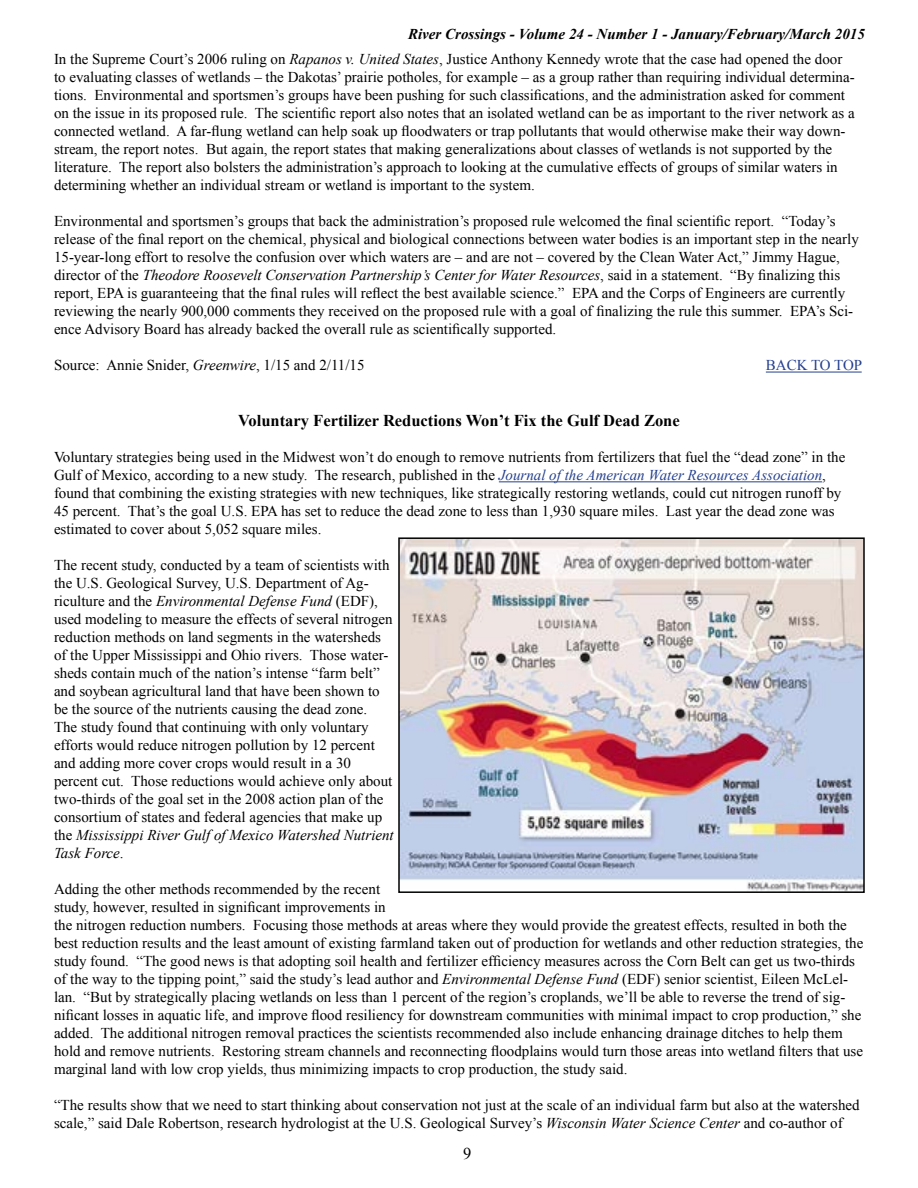
<style>
.page{position:relative;width:918px;height:1188px;background:#fff}
.page>*{position:absolute;margin:0;border:0;box-sizing:border-box;transform-origin:0 0}
.t1{font:700 16.5px "Times New Roman";color:#000}
.t2{font:16.5px "Times New Roman";color:#000}
.t3{font:15px/18px "Times New Roman";color:#000}
.t4{font:italic 700 15px "Times New Roman";color:#000}
.t5{font:15px "Times New Roman";color:#25408f}
.s1{font-style:italic}
.s2{font-style:italic;color:#25408f}
</style>
<div class="page">
<hr style="left:766px;top:372px;width:96px;height:1px;background:#25408f">
<hr style="left:499px;top:481px;width:323px;height:1px;background:#25408f">
<img style="left:401px;top:540px;width:461px;height:350px">
<div style="left:398px;top:537px;width:467px;height:356px;border:2px solid #000"></div>
<p class="t4" style="left:408px;top:23px;width:458px">River Crossings - Volume 24 - Number 1 - January/February/March 2015</p>
<p class="t3" style="left:54px;top:50px;width:802px">In the Supreme Court’s 2006 ruling on <span class="s1">Rapanos v. United States</span>, Justice Anthony Kennedy wrote that the case had opened the door to evaluating classes of wetlands – the Dakotas’ prairie potholes, for example – as a group rather than requiring individual determina&shy;tions. Environmental and sportsmen’s groups have been pushing for such classifications, and the administration asked for comment on the issue in its proposed rule. The scientific report also notes that an isolated wetland can be as important to the river network as a connected wetland. A far-flung wetland can help soak up floodwaters or trap pollutants that would otherwise make their way down&shy;stream, the report notes. But again, the report states that making generalizations about classes of wetlands is not supported by the literature. The report also bolsters the administration’s approach to looking at the cumulative effects of groups of similar waters in determining whether an individual stream or wetland is important to the system.</p>
<p class="t3" style="left:54px;top:212px;width:806px">Environmental and sportsmen’s groups that back the administration’s proposed rule welcomed the final scientific report. “Today’s release of the final report on the chemical, physical and biological connections between water bodies is an important step in the nearly 15-year-long effort to resolve the confusion over which waters are – and are not – covered by the Clean Water Act,” Jimmy Hague, director of the <span class="s1">Theodore Roosevelt Conservation Partnership’s Center for Water Resources</span>, said in a statement. “By finalizing this report, EPA is guaranteeing that the final rules will reflect the best available science.” EPA and the Corps of Engineers are currently reviewing the nearly 900,000 comments they received on the proposed rule with a goal of finalizing the rule this summer. EPA’s Sci&shy;ence Advisory Board has already backed the overall rule as scientifically supported.</p>
<p class="t3" style="left:54px;top:356px;width:312px">Source: Annie Snider, <span class="s1">Greenwire</span>, 1/15 and 2/11/15</p>
<p class="t5" style="left:766px;top:355px;width:98px">BACK TO TOP</p>
<p class="t1" style="left:238px;top:409px;width:443px">Voluntary Fertilizer Reductions Won’t Fix the Gulf Dead Zone</p>
<p class="t3" style="left:54px;top:448px;width:793px">Voluntary strategies being used in the Midwest won’t do enough to remove nutrients from fertilizers that fuel the “dead zone” in the Gulf of Mexico, according to a new study. The research, published in the <span class="s2">Journal of the American Water Resources Association</span>, found that combining the existing strategies with new techniques, like strategically restoring wetlands, could cut nitrogen runoff by 45 percent. That’s the goal U.S. EPA has set to reduce the dead zone to less than 1,930 square miles. Last year the dead zone was estimated to cover about 5,052 square miles.</p>
<p class="t3" style="left:54px;top:556px;width:341px">The recent study, conducted by a team of scientists with the U.S. Geological Survey, U.S. Department of Ag&shy;riculture and the <span class="s1">Environmental Defense Fund</span> (EDF), used modeling to measure the effects of several nitrogen reduction methods on land segments in the watersheds of the Upper Mississippi and Ohio rivers. Those water&shy;sheds contain much of the nation’s intense “farm belt” and soybean agricultural land that have been shown to be the source of the nutrients causing the dead zone.<br>The study found that continuing with only voluntary efforts would reduce nitrogen pollution by 12 percent and adding more cover crops would result in a 30 percent cut. Those reductions would achieve only about two-thirds of the goal set in the 2008 action plan of the consortium of states and federal agencies that make up the <span class="s1">Mississippi River Gulf of Mexico Watershed Nutrient Task Force</span>.</p>
<p class="t3" style="left:54px;top:880px;width:811px">Adding the other methods recommended by the recent<br>study, however, resulted in significant improvements in<br>the nitrogen reduction numbers. Focusing those methods at areas where they would provide the greatest effects, resulted in both the best reduction results and the least amount of existing farmland taken out of production for wetlands and other reduction strategies, the study found. “The good news is that adopting soil health and fertilizer efficiency measures across the Corn Belt can get us two-thirds of the way to the tipping point,” said the study’s lead author and <span class="s1">Environmental Defense Fund</span> (EDF) senior scientist, Eileen McLel&shy;lan. “But by strategically placing wetlands on less than 1 percent of the region’s croplands, we’ll be able to reverse the trend of sig&shy;nificant losses in aquatic life, and improve flood resiliency for downstream communities with minimal impact to crop production,” she added. The additional nitrogen removal practices the scientists recommended also include enhancing drainage ditches to help them hold and remove nutrients. Restoring stream channels and reconnecting floodplains would turn those areas into wetland filters that use marginal land with low crop yields, thus minimizing impacts to crop production, the study said.</p>
<p class="t3" style="left:54px;top:1096px;width:807px">“The results show that we need to start thinking about conservation not just at the scale of an individual farm but also at the watershed scale,” said Dale Robertson, research hydrologist at the U.S. Geological Survey’s <span class="s1">Wisconsin Water Science Center</span> and co-author of</p>
<p class="t2" style="left:463px;top:1142px;width:10px">9</p>
</div>
